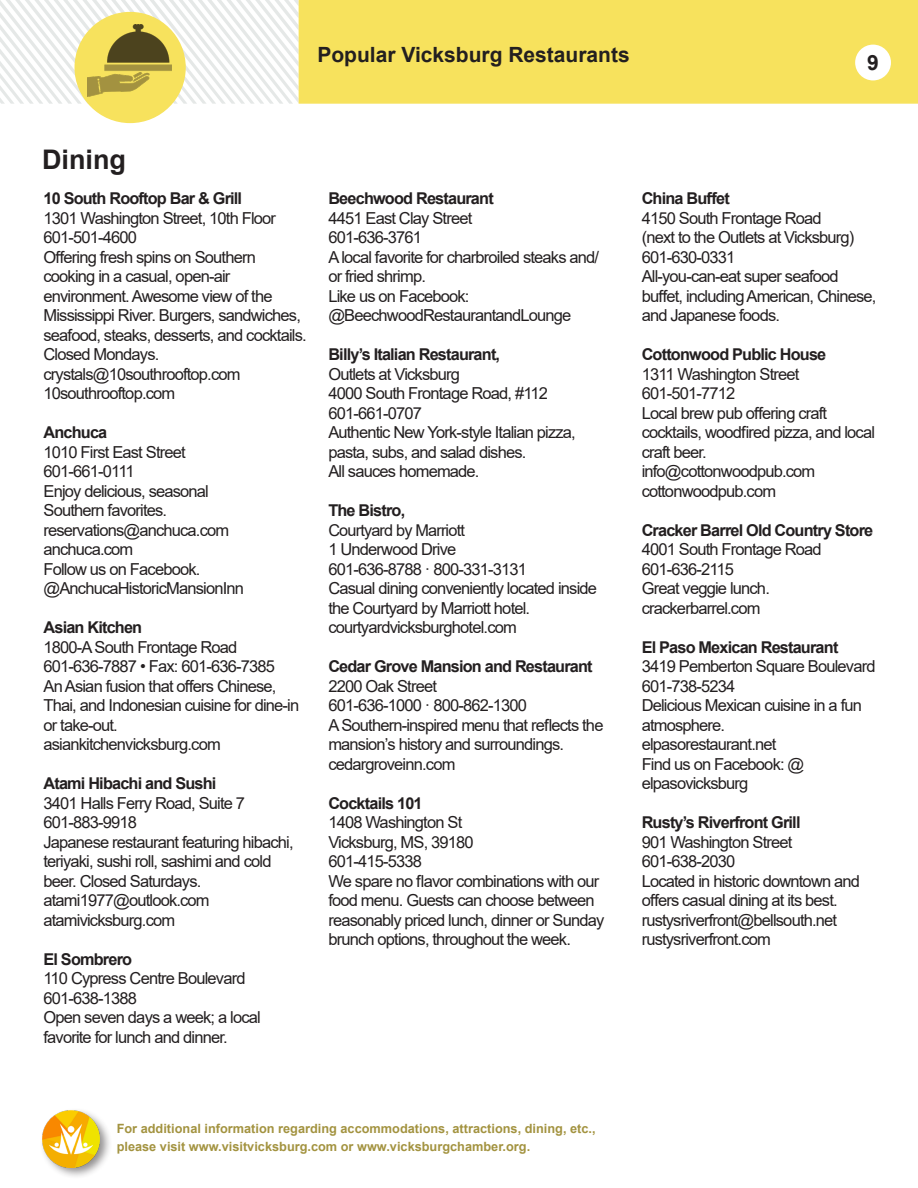
<style>
.page{position:relative;width:918px;height:1188px;background:#fff}
.page>*{position:absolute;margin:0;border:0;box-sizing:border-box;transform-origin:0 0}
.t1{font:700 27px "Arial";color:#231f20}
.t2{font:700 21px "Arial";color:#231f20}
.Arial_Reg_11_pt{font:16.5px/19.5px "Arial";letter-spacing:-.05em;color:#231f20}
.Arial_Reg_11_pt-2{font:700 16.35px "Arial";letter-spacing:-.05em;color:#231f20}
.Arial_Reg_11_pt-3{font:16.35px "Arial";letter-spacing:-.05em;color:#231f20}
.t3{font:700 12.75px/18px "Arial";color:#a39340}
</style>
<div class="page">
<svg style="left:0;top:0;width:299px;height:104px"></svg>
<div style="left:299px;top:0;width:619px;height:104px;background:#f7e25d;border:2px solid #f7e25d"></div>
<div style="left:855px;top:45px;width:36px;height:35px;background:#fff;border-radius:50%"></div>
<div style="left:75px;top:13px;width:110px;height:109px;background:#f7e25d;border-radius:50%"></div>
<div style="left:75px;top:12px;width:111px;height:111px;border:2px solid #f7e25d;border-radius:50%"></div>
<img style="left:88px;top:24px;width:84px;height:72px">
<div style="left:39px;top:1107px;width:73px;height:73px;background:#231f20;opacity:.5"></div>
<img style="left:43px;top:1110px;width:57px;height:57px">
<p class="t2" style="left:317px;top:39px;width:314px">Popular Vicksburg Restaurants</p>
<p class="t2" style="left:867px;top:48px;width:13px">9</p>
<p class="t1" style="left:42px;top:140px;width:85px">Dining</p>
<p class="Arial_Reg_11_pt-2" style="left:44px;top:187px;width:200px">10 South Rooftop Bar &amp; Grill</p>
<p class="Arial_Reg_11_pt" style="left:44px;top:208px;width:234px">1301 Washington Street, 10th Floor</p>
<p class="Arial_Reg_11_pt" style="left:44px;top:228px;width:95px">601-501-4600</p>
<p class="Arial_Reg_11_pt" style="left:44px;top:247px;width:265px">Offering fresh spins on Southern cooking in a casual, open-air environment. Awesome view of the Mississippi River. Burgers, sandwiches, seafood, steaks, desserts, and cocktails.</p>
<p class="Arial_Reg_11_pt" style="left:44px;top:345px;width:117px">Closed Mondays.</p>
<p class="Arial_Reg_11_pt" style="left:44px;top:364px;width:199px">crystals@10southrooftop.com</p>
<p class="Arial_Reg_11_pt" style="left:44px;top:384px;width:133px">10southrooftop.com</p>
<p class="Arial_Reg_11_pt-2" style="left:44px;top:421px;width:65px">Anchuca</p>
<p class="Arial_Reg_11_pt" style="left:44px;top:442px;width:144px">1010 First East Street</p>
<p class="Arial_Reg_11_pt" style="left:44px;top:462px;width:93px">601-661-0111</p>
<p class="Arial_Reg_11_pt" style="left:44px;top:481px;width:167px">Enjoy delicious, seasonal</p>
<p class="Arial_Reg_11_pt" style="left:44px;top:501px;width:125px">Southern favorites.</p>
<p class="Arial_Reg_11_pt" style="left:44px;top:520px;width:187px">reservations@anchuca.com</p>
<p class="Arial_Reg_11_pt" style="left:44px;top:540px;width:91px">anchuca.com</p>
<p class="Arial_Reg_11_pt" style="left:44px;top:559px;width:158px">Follow us on Facebook.</p>
<p class="Arial_Reg_11_pt" style="left:44px;top:579px;width:202px">@AnchucaHistoricMansionInn</p>
<p class="Arial_Reg_11_pt-2" style="left:44px;top:616px;width:100px">Asian Kitchen</p>
<p class="Arial_Reg_11_pt" style="left:44px;top:637px;width:196px">1800-A South Frontage Road</p>
<p class="Arial_Reg_11_pt" style="left:44px;top:657px;width:233px">601-636-7887 • Fax: 601-636-7385</p>
<p class="Arial_Reg_11_pt" style="left:44px;top:676px;width:257px">An Asian fusion that offers Chinese,<br>Thai, and Indonesian cuisine for dine-in or take-out.</p>
<p class="Arial_Reg_11_pt" style="left:44px;top:735px;width:179px">asiankitchenvicksburg.com</p>
<p class="Arial_Reg_11_pt-2" style="left:44px;top:772px;width:174px">Atami Hibachi and Sushi</p>
<p class="Arial_Reg_11_pt" style="left:44px;top:793px;width:203px">3401 Halls Ferry Road, Suite 7</p>
<p class="Arial_Reg_11_pt" style="left:44px;top:813px;width:95px">601-883-9918</p>
<p class="Arial_Reg_11_pt" style="left:44px;top:832px;width:252px">Japanese restaurant featuring hibachi, teriyaki, sushi roll, sashimi and cold beer. Closed Saturdays.</p>
<p class="Arial_Reg_11_pt" style="left:44px;top:891px;width:168px">atami1977@outlook.com</p>
<p class="Arial_Reg_11_pt" style="left:44px;top:910px;width:133px">atamivicksburg.com</p>
<p class="Arial_Reg_11_pt-2" style="left:44px;top:947px;width:90px">El Sombrero</p>
<p class="Arial_Reg_11_pt" style="left:44px;top:969px;width:204px">110 Cypress Centre Boulevard</p>
<p class="Arial_Reg_11_pt" style="left:44px;top:988px;width:95px">601-638-1388</p>
<p class="Arial_Reg_11_pt" style="left:44px;top:1008px;width:219px">Open seven days a week; a local</p>
<p class="Arial_Reg_11_pt" style="left:44px;top:1027px;width:186px">favorite for lunch and dinner.</p>
<p class="Arial_Reg_11_pt-2" style="left:328px;top:187px;width:167px">Beechwood Restaurant</p>
<p class="Arial_Reg_11_pt" style="left:328px;top:208px;width:145px">4451 East Clay Street</p>
<p class="Arial_Reg_11_pt" style="left:328px;top:228px;width:95px">601-636-3761</p>
<p class="Arial_Reg_11_pt" style="left:328px;top:247px;width:272px">A local favorite for charbroiled steaks and/ or fried shrimp.</p>
<p class="Arial_Reg_11_pt" style="left:328px;top:286px;width:143px">Like us on Facebook:</p>
<p class="Arial_Reg_11_pt" style="left:328px;top:306px;width:245px">@BeechwoodRestaurantandLounge</p>
<p class="Arial_Reg_11_pt-2" style="left:328px;top:343px;width:173px">Billy’s Italian Restaurant,</p>
<p class="Arial_Reg_11_pt" style="left:328px;top:364px;width:133px">Outlets at Vicksburg</p>
<p class="Arial_Reg_11_pt" style="left:328px;top:384px;width:221px">4000 South Frontage Road, #112</p>
<p class="Arial_Reg_11_pt" style="left:328px;top:403px;width:95px">601-661-0707</p>
<p class="Arial_Reg_11_pt" style="left:328px;top:423px;width:249px">Authentic New York-style Italian pizza, pasta, subs, and salad dishes.</p>
<p class="Arial_Reg_11_pt" style="left:328px;top:462px;width:153px">All sauces homemade.</p>
<p class="Arial_Reg_11_pt-2" style="left:328px;top:499px;width:78px">The Bistro,</p>
<p class="Arial_Reg_11_pt-3" style="left:328px;top:519px;width:138px">Courtyard by Marriott</p>
<p class="Arial_Reg_11_pt" style="left:328px;top:540px;width:130px">1 Underwood Drive</p>
<p class="Arial_Reg_11_pt" style="left:328px;top:559px;width:200px">601-636-8788 · 800-331-3131</p>
<p class="Arial_Reg_11_pt" style="left:328px;top:579px;width:270px">Casual dining conveniently located inside the Courtyard by Marriott hotel.</p>
<p class="Arial_Reg_11_pt" style="left:328px;top:618px;width:190px">courtyardvicksburghotel.com</p>
<p class="Arial_Reg_11_pt-2" style="left:328px;top:655px;width:266px">Cedar Grove Mansion and Restaurant</p>
<p class="Arial_Reg_11_pt" style="left:328px;top:676px;width:110px">2200 Oak Street</p>
<p class="Arial_Reg_11_pt" style="left:328px;top:696px;width:200px">601-636-1000 · 800-862-1300</p>
<p class="Arial_Reg_11_pt" style="left:328px;top:715px;width:277px">A Southern-inspired menu that reflects the mansion’s history and surroundings.</p>
<p class="Arial_Reg_11_pt" style="left:328px;top:754px;width:129px">cedargroveinn.com</p>
<p class="Arial_Reg_11_pt-2" style="left:328px;top:791px;width:96px">Cocktails 101</p>
<p class="Arial_Reg_11_pt" style="left:328px;top:813px;width:135px">1408 Washington St</p>
<p class="Arial_Reg_11_pt" style="left:328px;top:832px;width:147px">Vicksburg, MS, 39180</p>
<p class="Arial_Reg_11_pt" style="left:328px;top:852px;width:95px">601-415-5338</p>
<p class="Arial_Reg_11_pt" style="left:328px;top:871px;width:278px">We spare no flavor combinations with our food menu. Guests can choose between reasonably priced lunch, dinner or Sunday brunch options, throughout the week.</p>
<p class="Arial_Reg_11_pt-2" style="left:642px;top:187px;width:90px">China Buffet</p>
<p class="Arial_Reg_11_pt" style="left:642px;top:208px;width:182px">4150 South Frontage Road</p>
<p class="Arial_Reg_11_pt" style="left:642px;top:228px;width:214px">(next to the Outlets at Vicksburg)</p>
<p class="Arial_Reg_11_pt" style="left:642px;top:247px;width:95px">601-630-0331</p>
<p class="Arial_Reg_11_pt" style="left:642px;top:267px;width:236px">All-you-can-eat super seafood buffet, including American, Chinese, and Japanese foods.</p>
<p class="Arial_Reg_11_pt-2" style="left:642px;top:343px;width:186px">Cottonwood Public House</p>
<p class="Arial_Reg_11_pt" style="left:642px;top:364px;width:159px">1311 Washington Street</p>
<p class="Arial_Reg_11_pt" style="left:642px;top:384px;width:95px">601-501-7712</p>
<p class="Arial_Reg_11_pt" style="left:642px;top:403px;width:235px">Local brew pub offering craft cocktails, woodfired pizza, and local craft beer.</p>
<p class="Arial_Reg_11_pt" style="left:642px;top:462px;width:175px">info@cottonwoodpub.com</p>
<p class="Arial_Reg_11_pt" style="left:642px;top:481px;width:136px">cottonwoodpub.com</p>
<p class="Arial_Reg_11_pt-2" style="left:642px;top:518px;width:233px">Cracker Barrel Old Country Store</p>
<p class="Arial_Reg_11_pt" style="left:642px;top:540px;width:182px">4001 South Frontage Road</p>
<p class="Arial_Reg_11_pt" style="left:642px;top:559px;width:94px">601-636-2115</p>
<p class="Arial_Reg_11_pt" style="left:642px;top:579px;width:130px">Great veggie lunch.</p>
<p class="Arial_Reg_11_pt" style="left:642px;top:598px;width:120px">crackerbarrel.com</p>
<p class="Arial_Reg_11_pt-2" style="left:642px;top:635px;width:198px">El Paso Mexican Restaurant</p>
<p class="Arial_Reg_11_pt" style="left:642px;top:657px;width:235px">3419 Pemberton Square Boulevard</p>
<p class="Arial_Reg_11_pt" style="left:642px;top:676px;width:95px">601-738-5234</p>
<p class="Arial_Reg_11_pt" style="left:642px;top:696px;width:222px">Delicious Mexican cuisine in a fun atmosphere.</p>
<p class="Arial_Reg_11_pt" style="left:642px;top:735px;width:136px">elpasorestaurant.net</p>
<p class="Arial_Reg_11_pt" style="left:642px;top:754px;width:164px">Find us on Facebook: @ elpasovicksburg</p>
<p class="Arial_Reg_11_pt-2" style="left:642px;top:811px;width:160px">Rusty’s Riverfront Grill</p>
<p class="Arial_Reg_11_pt" style="left:642px;top:832px;width:152px">901 Washington Street</p>
<p class="Arial_Reg_11_pt" style="left:642px;top:852px;width:95px">601-638-2030</p>
<p class="Arial_Reg_11_pt" style="left:642px;top:871px;width:220px">Located in historic downtown and offers casual dining at its best.</p>
<p class="Arial_Reg_11_pt" style="left:642px;top:910px;width:197px">rustysriverfront@bellsouth.net</p>
<p class="Arial_Reg_11_pt" style="left:642px;top:930px;width:131px">rustysriverfront.com</p>
<p class="t3" style="left:117px;top:1119px;width:480px">For additional information regarding accommodations, attractions, dining, etc., please visit www.visitvicksburg.com or www.vicksburgchamber.org.</p>
</div>
